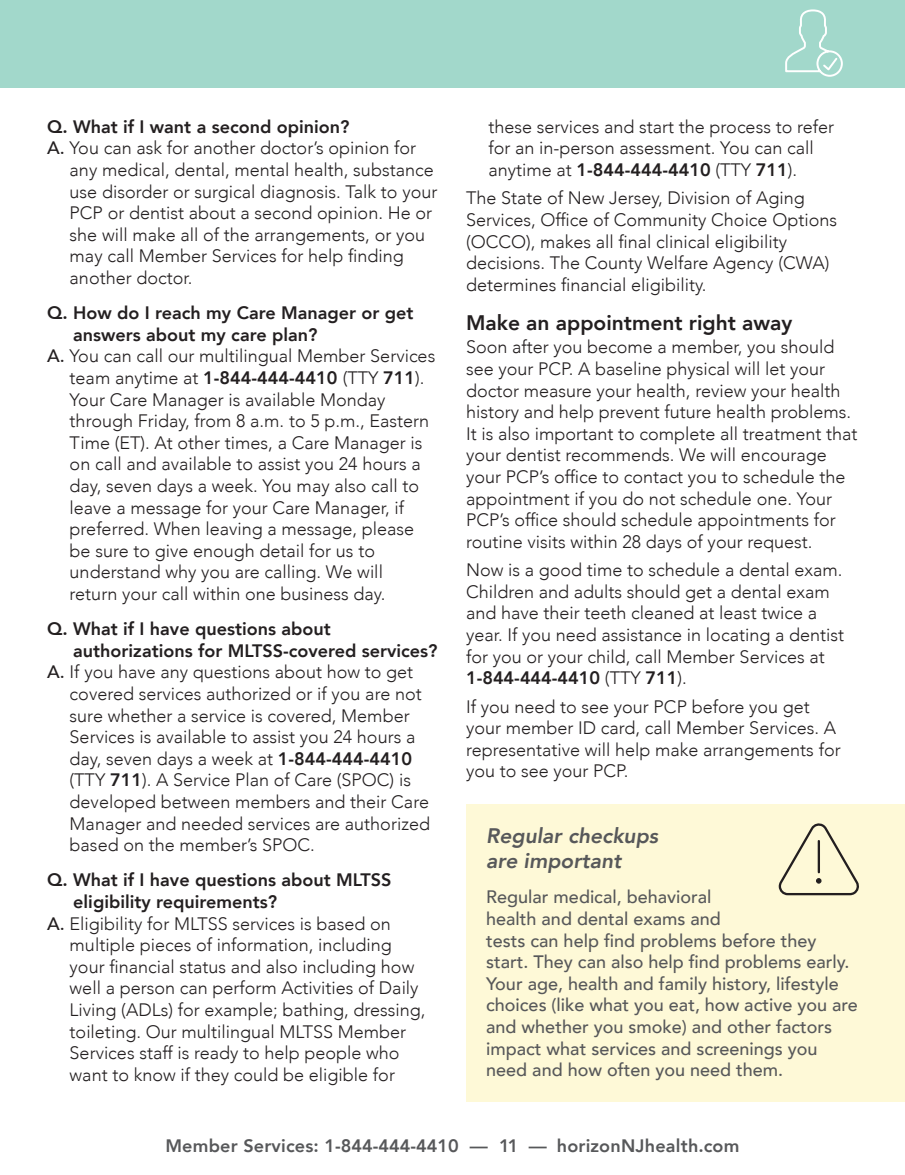
<style>
.page{position:relative;width:905px;height:1175px;background:#fff}
.page>*{position:absolute;margin:0;border:0;box-sizing:border-box;transform-origin:0 0}
.t1{font:italic 800 21px/25.2px "Avenir";color:#57585a}
.t2{font:800 21px "Avenir";color:#231f20}
.t3{font:300 18px/21.6px "Avenir";color:#231f20}
.t4{font:500 18px/21.6px "Avenir";color:#57585a}
.t5{font:800 18px "Avenir";color:#231f20}
.t6{font:800 18px "Avenir";letter-spacing:.01em;color:#57585a}
.s1{font-weight:500}
.s2{font-weight:800}
</style>
<div class="page">
<div style="left:0;top:0;width:904px;height:88px;background:#a2d8cb"></div>
<div style="left:466px;top:803px;width:438px;height:298px;background:#fef9d7"></div>
<svg style="left:778px;top:823px;width:81px;height:72px"></svg>
<svg style="left:785px;top:9px;width:57px;height:68px"></svg>
<p class="t5" style="left:47px;top:112px;width:303px">Q. What if I want a second opinion?</p>
<p class="t3" style="left:47px;top:137px;width:370px"><span class="s1">A.</span> You can ask for another doctor’s opinion for</p>
<p class="t3" style="left:70px;top:159px;width:365px">any medical, dental, mental health, substance</p>
<p class="t3" style="left:70px;top:181px;width:369px">use disorder or surgical diagnosis. Talk to your</p>
<p class="t3" style="left:70px;top:202px;width:364px">PCP or dentist about a second opinion. He or</p>
<p class="t3" style="left:70px;top:224px;width:357px">she will make all of the arrangements, or you</p>
<p class="t3" style="left:70px;top:245px;width:336px">may call Member Services for help finding</p>
<p class="t3" style="left:70px;top:267px;width:124px">another doctor.</p>
<p class="t5" style="left:47px;top:299px;width:367px">Q. How do I reach my Care Manager or get</p>
<p class="t5" style="left:73px;top:320px;width:245px">answers about my care plan?</p>
<p class="t3" style="left:47px;top:345px;width:389px"><span class="s1">A.</span> You can call our multilingual Member Services</p>
<p class="t3" style="left:70px;top:367px;width:356px">team anytime at <span class="s2">1-844-444-4410</span> (TTY <span class="s2">711</span>).</p>
<p class="t3" style="left:70px;top:388px;width:317px">Your Care Manager is available Monday</p>
<p class="t3" style="left:70px;top:410px;width:361px">through Friday, from 8 a.m. to 5 p.m., Eastern</p>
<p class="t3" style="left:70px;top:432px;width:354px">Time (ET). At other times, a Care Manager is</p>
<p class="t3" style="left:70px;top:453px;width:352px">on call and available to assist you 24 hours a</p>
<p class="t3" style="left:70px;top:475px;width:351px">day, seven days a week. You may also call to</p>
<p class="t3" style="left:70px;top:496px;width:336px">leave a message for your Care Manager, if</p>
<p class="t3" style="left:70px;top:518px;width:346px">preferred. When leaving a message, please</p>
<p class="t3" style="left:70px;top:540px;width:307px">be sure to give enough detail for us to</p>
<p class="t3" style="left:70px;top:561px;width:315px">understand why you are calling. We will</p>
<p class="t3" style="left:70px;top:583px;width:317px">return your call within one business day.</p>
<p class="t5" style="left:47px;top:615px;width:285px">Q. What if I have questions about</p>
<p class="t5" style="left:73px;top:636px;width:366px">authorizations for MLTSS-covered services?</p>
<p class="t3" style="left:47px;top:661px;width:367px"><span class="s1">A.</span> If you have any questions about how to get</p>
<p class="t3" style="left:70px;top:683px;width:353px">covered services authorized or if you are not</p>
<p class="t3" style="left:70px;top:704px;width:341px">sure whether a service is covered, Member</p>
<p class="t3" style="left:70px;top:726px;width:347px">Services is available to assist you 24 hours a</p>
<p class="t3" style="left:70px;top:748px;width:344px">day, seven days a week at <span class="s2">1-844-444-4410</span></p>
<p class="t3" style="left:70px;top:769px;width:343px">(TTY <span class="s2">711</span>). A Service Plan of Care (SPOC) is</p>
<p class="t3" style="left:70px;top:791px;width:361px">developed between members and their Care</p>
<p class="t3" style="left:70px;top:812px;width:362px">Manager and needed services are authorized</p>
<p class="t3" style="left:70px;top:834px;width:247px">based on the member’s SPOC.</p>
<p class="t5" style="left:47px;top:866px;width:345px">Q. What if I have questions about MLTSS</p>
<p class="t5" style="left:73px;top:887px;width:205px">eligibility requirements?</p>
<p class="t3" style="left:47px;top:912px;width:345px"><span class="s1">A.</span> Eligibility for MLTSS services is based on</p>
<p class="t3" style="left:70px;top:934px;width:324px">multiple pieces of information, including</p>
<p class="t3" style="left:70px;top:955px;width:346px">your financial status and also including how</p>
<p class="t3" style="left:70px;top:977px;width:350px">well a person can perform Activities of Daily</p>
<p class="t3" style="left:70px;top:999px;width:357px">Living (ADLs) for example; bathing, dressing,</p>
<p class="t3" style="left:70px;top:1020px;width:338px">toileting. Our multilingual MLTSS Member</p>
<p class="t3" style="left:70px;top:1042px;width:331px">Services staff is ready to help people who</p>
<p class="t3" style="left:70px;top:1063px;width:327px">want to know if they could be eligible for</p>
<p class="t3" style="left:488px;top:116px;width:347px">these services and start the process to refer for an in-person assessment. You can call anytime at <span class="s2">1-844-444-4410</span> (TTY <span class="s2">711</span>).</p>
<p class="t3" style="left:466px;top:187px;width:372px">The State of New Jersey, Division of Aging Services, Office of Community Choice Options (OCCO), makes all final clinical eligibility decisions. The County Welfare Agency (CWA) determines financial eligibility.</p>
<p class="t2" style="left:466px;top:306px;width:328px">Make an appointment right away</p>
<p class="t3" style="left:466px;top:336px;width:393px">Soon after you become a member, you should see your PCP. A baseline physical will let your doctor measure your health, review your health history and help prevent future health problems.<br>It is also important to complete all treatment that your dentist recommends. We will encourage your PCP’s office to contact you to schedule the appointment if you do not schedule one. Your PCP’s office should schedule appointments for routine visits within 28 days of your request.</p>
<p class="t3" style="left:466px;top:559px;width:379px">Now is a good time to schedule a dental exam.<br>Children and adults should get a dental exam and have their teeth cleaned at least twice a year. If you need assistance in locating a dentist for you or your child, call Member Services at <span class="s2">1-844-444-4410</span> (TTY <span class="s2">711</span>).</p>
<p class="t3" style="left:466px;top:695px;width:376px">If you need to see your PCP before you get your member ID card, call Member Services. A representative will help make arrangements for you to see your PCP.</p>
<p class="t1" style="left:486px;top:823px;width:173px">Regular checkups are important</p>
<p class="t4" style="left:486px;top:885px;width:373px">Regular medical, behavioral<br>health and dental exams and<br>tests can help find problems before they start. They can also help find problems early.<br>Your age, health and family history, lifestyle choices (like what you eat, how active you are and whether you smoke) and other factors impact what services and screenings you need and how often you need them.</p>
<p class="t6" style="left:165px;top:1132px;width:575px">Member Services: 1-844-444-4410 — 11 — horizonNJhealth.com</p>
</div>
